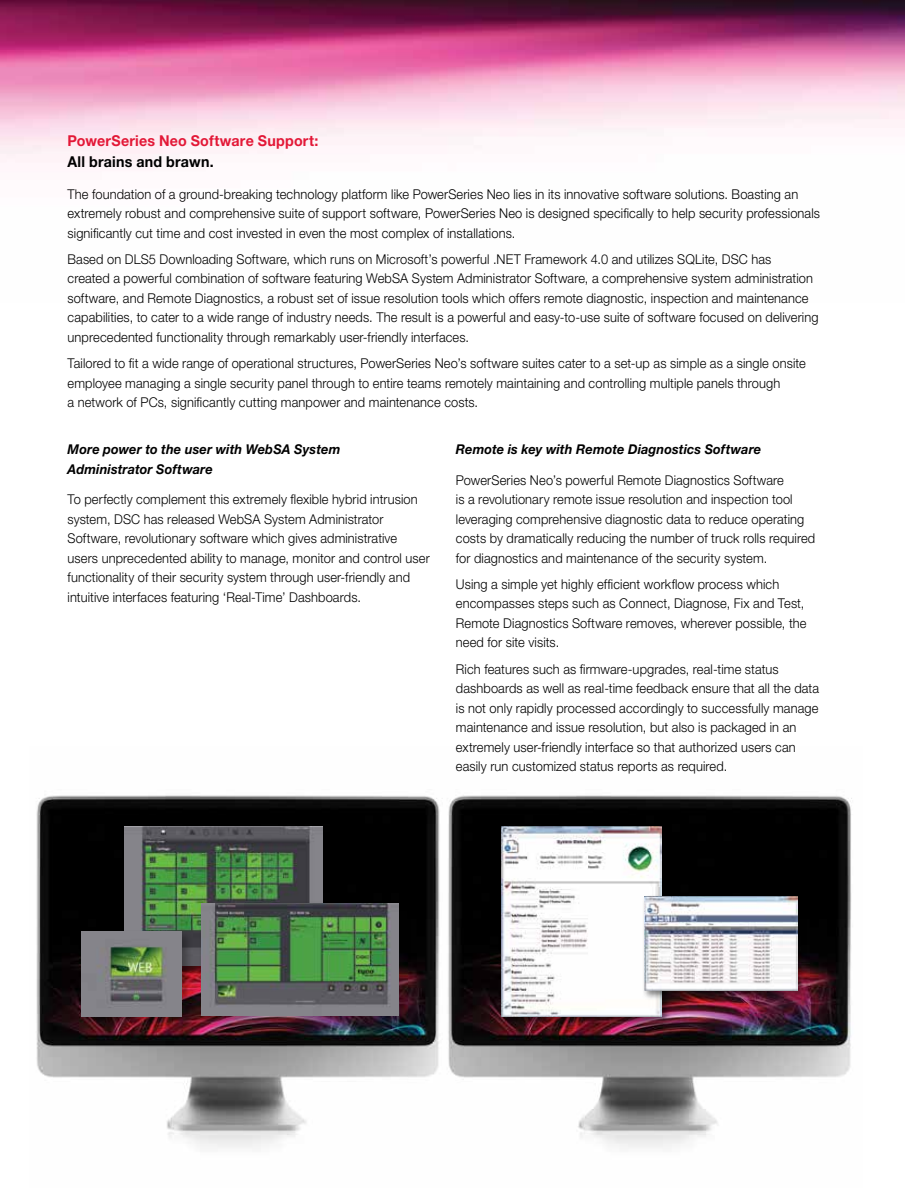
<style>
.page{position:relative;width:905px;height:1188px;background:#fff}
.page>*{position:absolute;margin:0;border:0;box-sizing:border-box;transform-origin:0 0}
.t1{font:700 15px "Helvetica Neue LT Std";letter-spacing:.015em;color:#e31837;scale:.95 1}
.t2{font:700 15px "Helvetica Neue LT Std";letter-spacing:.015em;color:#000;scale:.95 1}
.t3{font:300 13.5px/19.5px "Helvetica Neue LT Std";letter-spacing:.01em;color:#000;scale:.95 1}
.t4{font:italic 700 13.5px/19.5px "Helvetica Neue LT Std";letter-spacing:.01em;color:#000;scale:.95 1}
</style>
<div class="page">
<img style="left:0;top:0;width:904px;height:163px">
<img style="left:448px;top:795px;width:404px;height:353px">
<img style="left:36px;top:795px;width:404px;height:353px">
<div style="left:122px;top:824px;width:212px;height:154px;background:#000;opacity:.3"></div>
<img style="left:124px;top:827px;width:198px;height:139px">
<div style="left:198px;top:900px;width:213px;height:127px;background:#000;opacity:.3"></div>
<img style="left:201px;top:903px;width:198px;height:112px">
<div style="left:499px;top:825px;width:172px;height:202px;background:#000;opacity:.5"></div>
<img style="left:501px;top:827px;width:160px;height:190px">
<div style="left:642px;top:894px;width:165px;height:107px;background:#000;opacity:.5"></div>
<img style="left:644px;top:896px;width:153px;height:95px">
<div style="left:79px;top:929px;width:115px;height:100px;background:#000;opacity:.3"></div>
<img style="left:81px;top:932px;width:100px;height:85px">
<p class="t1" style="left:68px;top:132px;width:265px">PowerSeries Neo Software Support:</p>
<p class="t2" style="left:68px;top:153px;width:155px">All brains and brawn.</p>
<p class="t3" style="left:68px;top:184px;width:793px">The foundation of a ground-breaking technology platform like PowerSeries Neo lies in its innovative software solutions. Boasting an extremely robust and comprehensive suite of support software, PowerSeries Neo is designed specifically to help security professionals significantly cut time and cost invested in even the most complex of installations.</p>
<p class="t3" style="left:68px;top:249px;width:792px">Based on DLS5 Downloading Software, which runs on Microsoft’s powerful .NET Framework 4.0 and utilizes SQLite, DSC has<br>created a powerful combination of software featuring WebSA System Administrator Software, a comprehensive system administration software, and Remote Diagnostics, a robust set of issue resolution tools which offers remote diagnostic, inspection and maintenance capabilities, to cater to a wide range of industry needs. The result is a powerful and easy-to-use suite of software focused on delivering unprecedented functionality through remarkably user-friendly interfaces.</p>
<p class="t3" style="left:68px;top:353px;width:778px">Tailored to fit a wide range of operational structures, PowerSeries Neo’s software suites cater to a set-up as simple as a single onsite employee managing a single security panel through to entire teams remotely maintaining and controlling multiple panels through<br>a network of PCs, significantly cutting manpower and maintenance costs.</p>
<p class="t4" style="left:68px;top:440px;width:288px">More power to the user with WebSA System<br>Administrator Software</p>
<p class="t3" style="left:68px;top:489px;width:383px">To perfectly complement this extremely flexible hybrid intrusion system, DSC has released WebSA System Administrator Software, revolutionary software which gives administrative users unprecedented ability to manage, monitor and control user functionality of their security system through user-friendly and intuitive interfaces featuring ‘Real-Time’ Dashboards.</p>
<p class="t4" style="left:456px;top:439px;width:323px">Remote is key with Remote Diagnostics Software</p>
<p class="t3" style="left:456px;top:470px;width:380px">PowerSeries Neo’s powerful Remote Diagnostics Software<br>is a revolutionary remote issue resolution and inspection tool leveraging comprehensive diagnostic data to reduce operating costs by dramatically reducing the number of truck rolls required for diagnostics and maintenance of the security system.</p>
<p class="t3" style="left:456px;top:574px;width:370px">Using a simple yet highly efficient workflow process which encompasses steps such as Connect, Diagnose, Fix and Test, Remote Diagnostics Software removes, wherever possible, the need for site visits.</p>
<p class="t3" style="left:456px;top:659px;width:384px">Rich features such as firmware-upgrades, real-time status dashboards as well as real-time feedback ensure that all the data is not only rapidly processed accordingly to successfully manage maintenance and issue resolution, but also is packaged in an extremely user-friendly interface so that authorized users can easily run customized status reports as required.</p>
</div>
